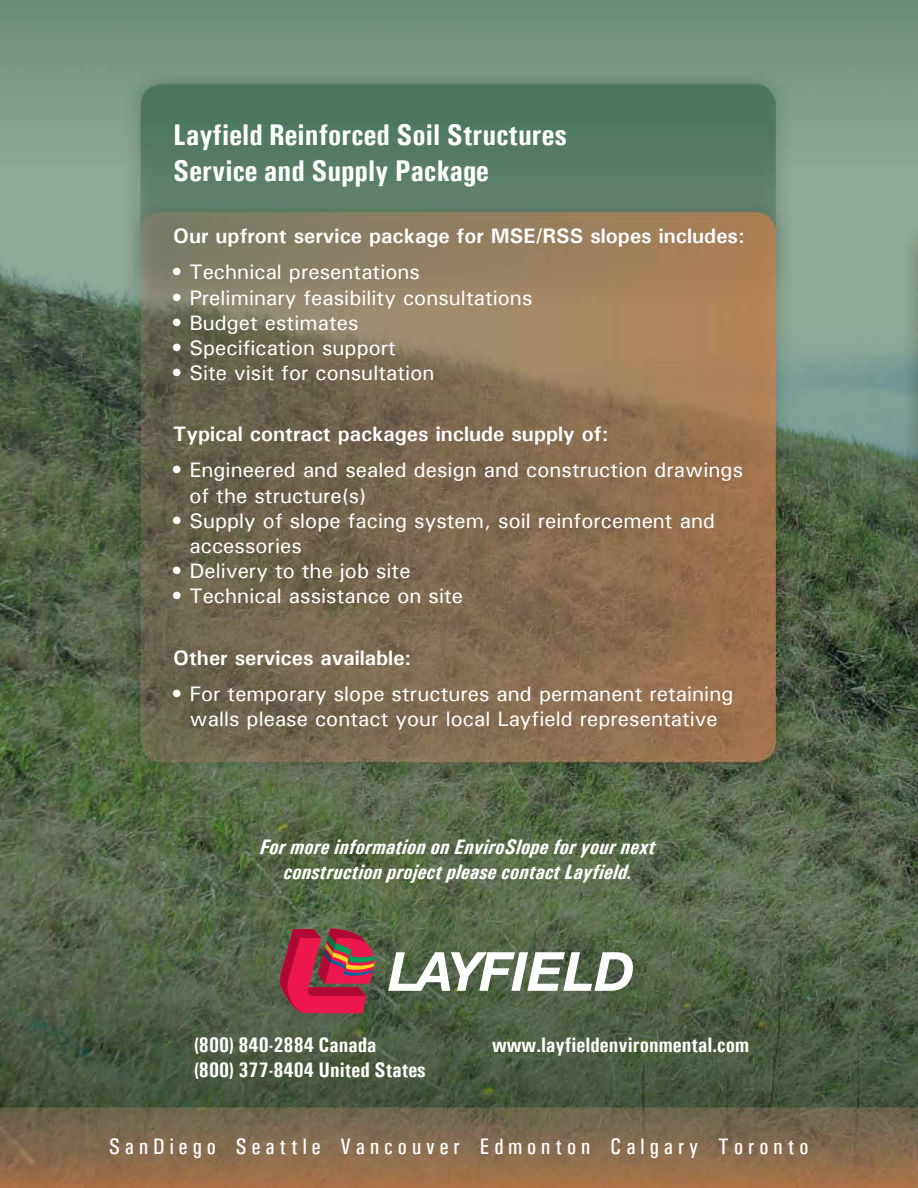
<style>
.page{position:relative;width:918px;height:1188px;background:#fff}
.page>*{position:absolute;margin:0;border:0;box-sizing:border-box;transform-origin:0 0}
.t1{font:700 30px/36px "Univers Condensed";color:#fff}
.t2{font:22.5px "Univers Condensed";color:#fff}
.t3{font:21px/25.2px "Univers";color:#fff}
.t4{font:700 21px "Univers";color:#fff}
.t5{font:italic 700 21px/25.2px "Univers Condensed";color:#fff;text-align:center}
.t6{font:700 21px "Univers Condensed";color:#fff}
.s1{font-family:"Univers LT Std"}
</style>
<div class="page">
<img style="left:0;top:0;width:918px;height:1188px">
<svg style="left:388px;top:952px;width:245px;height:39px"></svg>
<svg style="left:280px;top:929px;width:95px;height:84px;background:#ae3046"></svg>
<h1 class="t1" style="left:173px;top:117px;width:395px">Layfield Reinforced Soil Structures<br>Service and Supply Package</h1>
<p class="t4" style="left:173px;top:223px;width:573px">Our upfront service package for MSE/RSS slopes includes:</p>
<p class="t3" style="left:173px;top:259px;width:248px"><span class="s1">•</span> Technical presentations</p>
<p class="t3" style="left:173px;top:284px;width:361px"><span class="s1">•</span> Preliminary feasibility consultations</p>
<p class="t3" style="left:173px;top:310px;width:187px"><span class="s1">•</span> Budget estimates</p>
<p class="t3" style="left:173px;top:335px;width:224px"><span class="s1">•</span> Specification support</p>
<p class="t3" style="left:173px;top:360px;width:263px"><span class="s1">•</span> Site visit for consultation</p>
<p class="t4" style="left:173px;top:421px;width:437px">Typical contract packages include supply of:</p>
<p class="t3" style="left:189px;top:457px;width:555px;text-indent:-16px"><span class="s1">•</span> Engineered and sealed design and construction drawings of the structure(s)</p>
<p class="t3" style="left:189px;top:508px;width:527px;text-indent:-16px"><span class="s1">•</span> Supply of slope facing system, soil reinforcement and accessories</p>
<p class="t3" style="left:173px;top:558px;width:239px"><span class="s1">•</span> Delivery to the job site</p>
<p class="t3" style="left:173px;top:583px;width:291px"><span class="s1">•</span> Technical assistance on site</p>
<p class="t4" style="left:173px;top:645px;width:240px">Other services available:</p>
<p class="t3" style="left:173px;top:680px;width:562px;text-align:center"><span class="s1">•</span> For temporary slope structures and permanent retaining walls please contact your local Layfield representative</p>
<p class="t5" style="left:260px;top:834px;width:397px">For more information on EnviroSlope for your next construction project please contact Layfield.</p>
<p class="t6" style="left:194px;top:1032px;width:184px">(800) 840-2884 Canada</p>
<p class="t6" style="left:492px;top:1032px;width:259px">www.layfieldenvironmental.com</p>
<p class="t6" style="left:194px;top:1058px;width:233px">(800) 377-8404 United States</p>
<p class="t2" style="left:109px;top:1133px;width:701px">S a n D i e g o S e a t t l e V a n c o u v e r E d m o n t o n C a l g a r y T o r o n t o</p>
</div>
